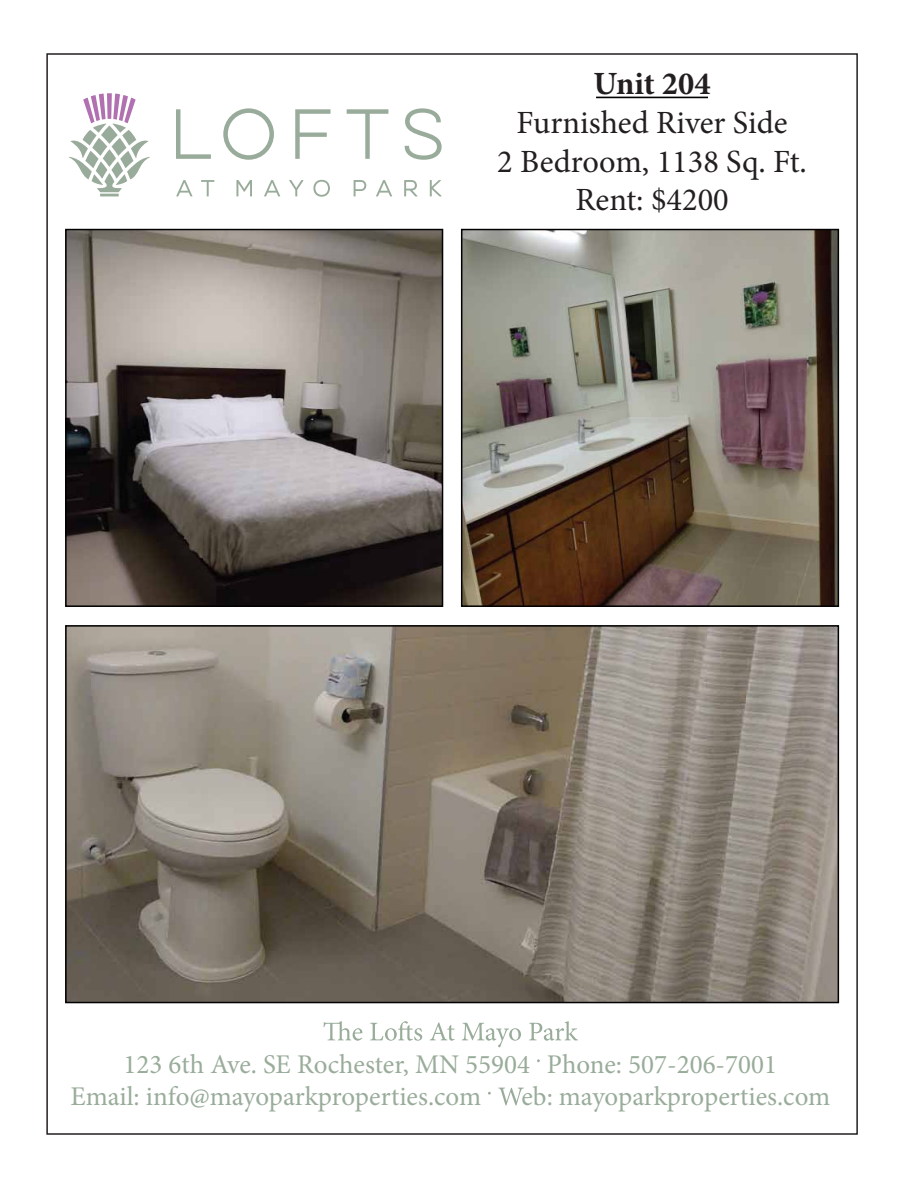
<style>
.page{position:relative;width:918px;height:1188px;background:#fff}
.page>*{position:absolute;margin:0;border:0;box-sizing:border-box;transform-origin:0 0}
.t1{font:32.4px/38.8px "Minion Pro";color:#231f20;text-align:center}
.t2{font:700 32.4px "Minion Pro";color:#231f20}
.t3{font:27px/32.4px "Minion Pro";color:#99ac9a}
</style>
<div class="page">
<svg style="left:176px;top:180px;width:17px;height:16px"></svg>
<svg style="left:201px;top:180px;width:13px;height:16px"></svg>
<svg style="left:236px;top:180px;width:16px;height:16px"></svg>
<svg style="left:264px;top:180px;width:16px;height:16px"></svg>
<svg style="left:289px;top:180px;width:14px;height:16px"></svg>
<svg style="left:313px;top:180px;width:17px;height:17px"></svg>
<svg style="left:354px;top:180px;width:12px;height:16px"></svg>
<svg style="left:376px;top:180px;width:16px;height:16px"></svg>
<svg style="left:404px;top:180px;width:14px;height:16px"></svg>
<svg style="left:430px;top:180px;width:12px;height:16px"></svg>
<svg style="left:176px;top:109px;width:35px;height:50px"></svg>
<svg style="left:223px;top:108px;width:51px;height:52px"></svg>
<svg style="left:295px;top:109px;width:36px;height:50px"></svg>
<svg style="left:347px;top:109px;width:41px;height:50px"></svg>
<svg style="left:405px;top:108px;width:37px;height:52px"></svg>
<svg style="left:69px;top:93px;width:81px;height:103px"></svg>
<hr style="left:596px;top:97px;width:112px;height:1px;background:#010101">
<img style="left:68px;top:232px;width:372px;height:372px">
<div style="left:65px;top:229px;width:378px;height:378px;border:2px solid #010101"></div>
<img style="left:464px;top:232px;width:372px;height:372px">
<div style="left:461px;top:229px;width:378px;height:378px;border:2px solid #010101"></div>
<img style="left:68px;top:628px;width:768px;height:372px">
<div style="left:65px;top:625px;width:774px;height:378px;border:2px solid #010101"></div>
<svg style="left:324px;top:1021px;width:254px;height:26px"></svg>
<svg style="left:488px;top:1088px;width:36px;height:17px"></svg>
<p class="t2" style="left:594px;top:61px;width:119px">Unit 204</p>
<p class="t1" style="left:497px;top:103px;width:311px">Furnished River Side<br>2 Bedroom, 1138 Sq. Ft.<br>Rent: $4200</p>
<p class="t3" style="left:70px;top:1048px;width:708px;text-indent:53px">123 6th Ave. SE Rochester, MN 55904 Phone: 507-206-7001<br>Email: info@mayoparkproperties.com</p>
<p class="t3" style="left:522px;top:1080px;width:310px">eb: mayoparkproperties.com</p>
</div>
